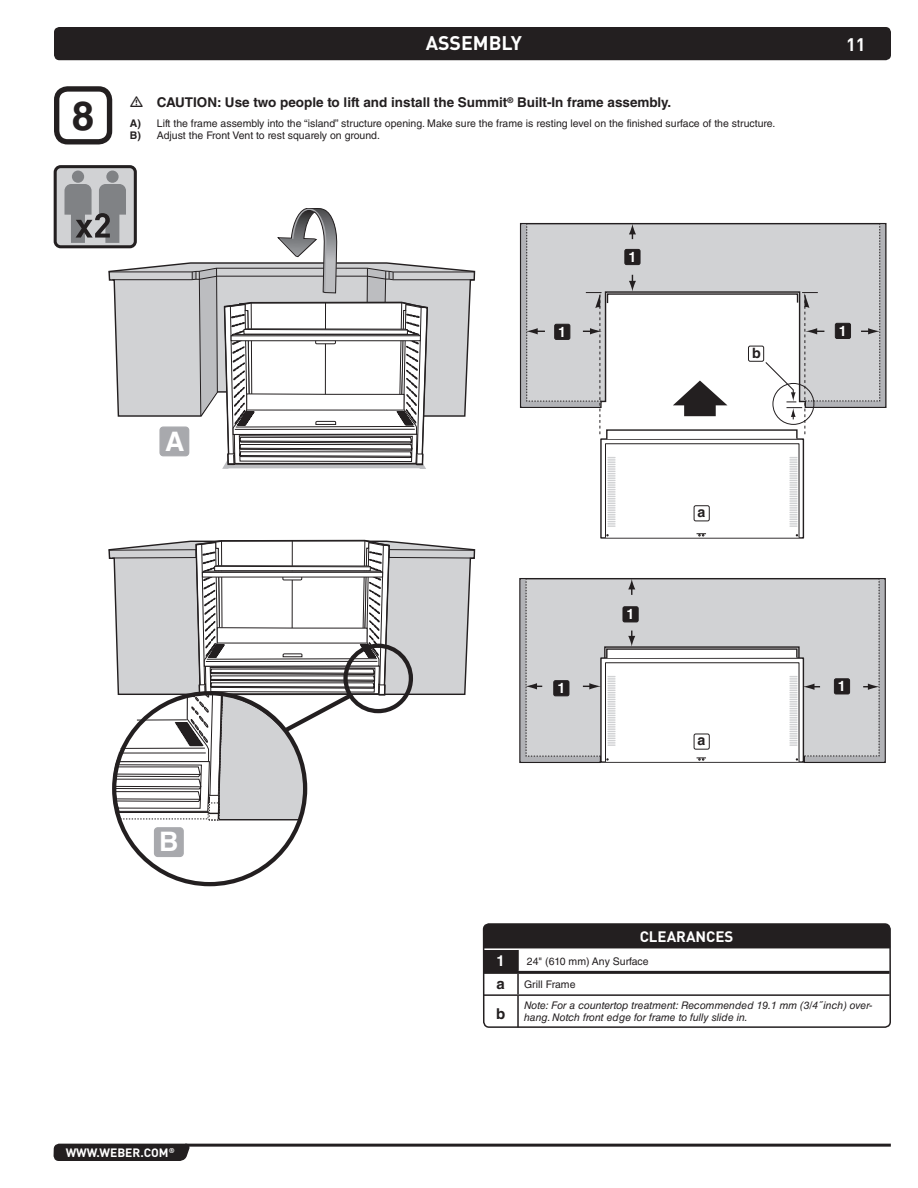
<style>
.page{position:relative;width:918px;height:1188px;background:#fff}
.page>*{position:absolute;margin:0;border:0;box-sizing:border-box;transform-origin:0 0}
.t1{font:700 40.35px "Helvetica LT Std";color:#231f20}
.t2{font:700 26.85px "Helvetica LT Std";color:#fff}
.t3{font:19.5px "DI Nkerned";color:#fff}
.t4{font:18px "DI Nkerned";color:#fff}
.t5{font:15px "DI Nkerned";color:#fff}
.t6{font:700 15px "Helvetica LT Std";color:#231f20}
.t7{font:700 15px "Helvetica LT Std";color:#fff}
.t8{font:700 14.25px "Helvetica LT Std";color:#fff}
.t9{font:700 14.25px "Helvetica LT Std";color:#231f20}
.t10{font:700 13.5px "Helvetica LT Std";color:#231f20}
.t11{font:12px "DI Nkerned";color:#fff}
.t12{font:10.5px/12.6px "Helvetica LT Std";color:#231f20}
.t13{font:italic 10.5px/12.6px "Helvetica LT Std";color:#231f20}
.t14{font:7.05px "DI Nkerned";color:#fff}
.s1{font-weight:700}
</style>
<div class="page">
<div style="left:54px;top:27px;width:837px;height:33px;background:#231f20;border-radius:5px"></div>
<div style="left:55px;top:167px;width:80px;height:80px;background:#d1d2d4;border-radius:5px"></div>
<div style="left:54px;top:165px;width:83px;height:83px;border:3px solid #231f20;border-radius:5px"></div>
<div style="left:72px;top:171px;width:12px;height:12px;background:#808285;border-radius:50%"></div>
<div style="left:106px;top:171px;width:13px;height:12px;background:#808285;border-radius:50%"></div>
<svg style="left:519px;top:222px;width:368px;height:186px"></svg>
<svg style="left:64px;top:184px;width:411px;height:285px"></svg>
<div style="left:600px;top:438px;width:204px;height:101px;background:#fff;border:1px solid #231f20"></div>
<div style="left:605px;top:443px;width:194px;height:95px;background:#fff;border:1px solid #231f20"></div>
<svg style="left:697px;top:533px;width:9px;height:3px"></svg>
<svg style="left:790px;top:457px;width:7px;height:70px"></svg>
<svg style="left:608px;top:457px;width:7px;height:70px"></svg>
<svg style="left:521px;top:224px;width:364px;height:217px"></svg>
<svg style="left:519px;top:578px;width:367px;height:185px"></svg>
<svg style="left:521px;top:579px;width:363px;height:183px"></svg>
<svg style="left:108px;top:539px;width:367px;height:283px"></svg>
<div style="left:554px;top:681px;width:15px;height:15px;background:#231f20;border-radius:2px"></div>
<div style="left:553px;top:680px;width:16px;height:16px;border:1px solid #231f20;border-radius:2px"></div>
<div style="left:623px;top:607px;width:15px;height:15px;background:#231f20;border-radius:2px"></div>
<div style="left:623px;top:606px;width:15px;height:16px;border:1px solid #231f20;border-radius:2px"></div>
<div style="left:555px;top:324px;width:15px;height:15px;background:#231f20;border-radius:2px"></div>
<div style="left:554px;top:324px;width:16px;height:16px;border:1px solid #231f20;border-radius:2px"></div>
<div style="left:625px;top:249px;width:15px;height:16px;background:#231f20;border-radius:2px"></div>
<div style="left:625px;top:249px;width:15px;height:16px;border:1px solid #231f20;border-radius:2px"></div>
<div style="left:835px;top:323px;width:16px;height:16px;background:#231f20;border-radius:2px"></div>
<div style="left:835px;top:323px;width:16px;height:16px;border:1px solid #231f20;border-radius:2px"></div>
<div style="left:834px;top:679px;width:16px;height:15px;background:#231f20;border-radius:2px"></div>
<div style="left:834px;top:678px;width:16px;height:16px;border:1px solid #231f20;border-radius:2px"></div>
<div style="left:694px;top:734px;width:15px;height:15px;background:#fff;border-radius:2px"></div>
<div style="left:694px;top:734px;width:16px;height:15px;border:1px solid #231f20;border-radius:2px"></div>
<div style="left:694px;top:505px;width:16px;height:16px;border:1px solid #231f20;border-radius:2px"></div>
<div style="left:748px;top:346px;width:16px;height:15px;background:#fff;border-radius:2px"></div>
<div style="left:748px;top:346px;width:16px;height:16px;border:1px solid #231f20;border-radius:2px"></div>
<div style="left:160px;top:427px;width:29px;height:29px;background:#a8a9ad;border-radius:3px"></div>
<div style="left:159px;top:426px;width:30px;height:30px;border:1px solid #a8a9ad;border-radius:3px"></div>
<div style="left:155px;top:828px;width:28px;height:28px;background:#a8a9ad;border-radius:3px"></div>
<div style="left:154px;top:827px;width:30px;height:30px;border:1px solid #a8a9ad;border-radius:3px"></div>
<div style="left:54px;top:86px;width:58px;height:58px;border:5px solid #231f20;border-radius:11px"></div>
<div style="left:484px;top:924px;width:404px;height:24px;background:#231f20"></div>
<div style="left:483px;top:923px;width:408px;height:105px;border:2px solid #231f20;border-radius:5px"></div>
<div style="left:484px;top:950px;width:34px;height:22px;background:#231f20"></div>
<hr style="left:517px;top:950px;width:2px;height:21px;background:#231f20">
<hr style="left:484px;top:971px;width:34px;height:3px;background:#231f20">
<hr style="left:518px;top:971px;width:372px;height:3px;background:#231f20">
<hr style="left:517px;top:974px;width:2px;height:20px;background:#231f20">
<hr style="left:484px;top:994px;width:34px;height:2px;background:#231f20">
<hr style="left:518px;top:994px;width:372px;height:2px;background:#231f20">
<hr style="left:517px;top:996px;width:2px;height:31px;background:#231f20">
<hr style="left:185px;top:1144px;width:706px;height:3px;background:#231f20">
<div style="left:53px;top:1144px;width:138px;height:17px;background:#231f20"></div>
<h1 class="t1" style="left:72px;top:91px;width:24px">8</h1>
<h3 class="t3" style="left:426px;top:31px;width:98px">ASSEMBLY</h3>
<p class="t10" style="left:157px;top:94px;width:516px">Caution: Use two people to lift and install the Summit<sup>®</sup> Built-In frame assembly.</p>
<p class="t12" style="left:130px;top:117px;width:647px"><span class="s1">A)</span> Lift the frame assembly into the “island” structure opening. Make sure the frame is resting level on the finished surface of the structure.<br><span class="s1">B)</span> Adjust the Front Vent to rest squarely on ground.</p>
<h3 class="t4" style="left:846px;top:33px;width:21px">11</h3>
<h2 class="t2" style="left:165px;top:425px;width:21px">A</h2>
<h2 class="t2" style="left:159px;top:826px;width:21px">B</h2>
<h3 class="t8" style="left:558px;top:323px;width:9px">1</h3>
<h3 class="t8" style="left:628px;top:248px;width:9px">1</h3>
<h3 class="t8" style="left:557px;top:679px;width:9px">1</h3>
<h3 class="t8" style="left:627px;top:606px;width:9px">1</h3>
<h3 class="t9" style="left:752px;top:345px;width:10px">b</h3>
<h3 class="t9" style="left:698px;top:503px;width:9px">a</h3>
<h3 class="t9" style="left:698px;top:731px;width:9px">a</h3>
<h3 class="t5" style="left:640px;top:927px;width:95px">CLEARANCES</h3>
<h3 class="t8" style="left:839px;top:322px;width:9px">1</h3>
<h3 class="t8" style="left:838px;top:678px;width:9px">1</h3>
<h3 class="t7" style="left:497px;top:952px;width:10px">1</h3>
<p class="t12" style="left:527px;top:955px;width:123px">24" (610 mm) Any Surface</p>
<h3 class="t6" style="left:497px;top:975px;width:10px">a</h3>
<p class="t12" style="left:524px;top:978px;width:53px">Grill Frame</p>
<h3 class="t6" style="left:496px;top:1005px;width:11px">b</h3>
<p class="t13" style="left:524px;top:999px;width:350px">Note: For a countertop treatment: Recommended 19.1 mm (3/4˝ inch) over&shy;hang. Notch front edge for frame to fully slide in.</p>
<p class="t11" style="left:66px;top:1145px;width:53px">WWW.WEBE</p>
<p class="t11" style="left:133px;top:1145px;width:21px">R.COM</p>
<p class="t14" style="left:169px;top:1146px;width:7px">®</p>
</div>
